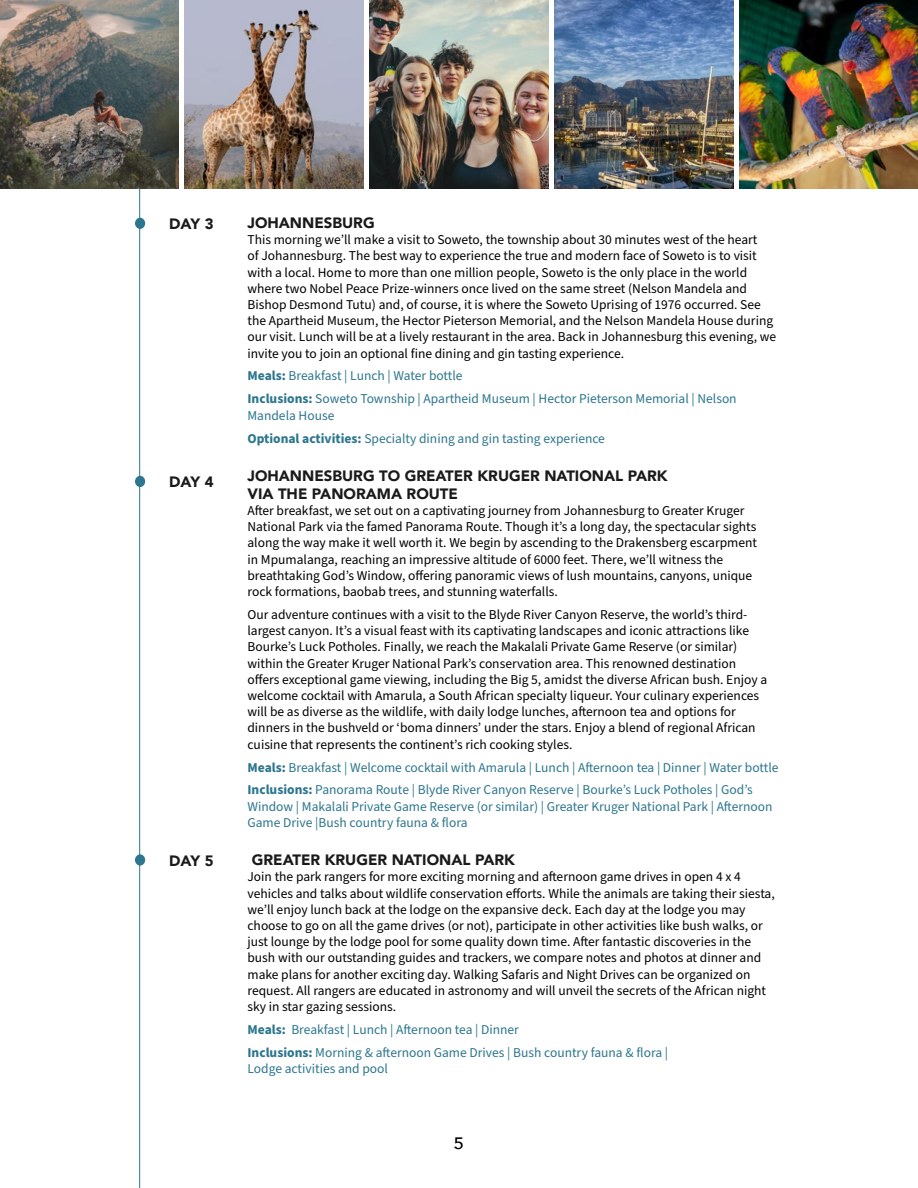
<style>
.page{position:relative;width:918px;height:1188px;background:#fff}
.page>*{position:absolute;margin:0;border:0;box-sizing:border-box;transform-origin:0 0}
.t1{font:500 16.5px "Avenir";color:#000101;scale:1.1 1}
.t2{font:900 15px/18px "Avenir";color:#1a1a1a}
.t3{font:13.5px/16.2px "Source Sans Pro";color:#000}
.t4{font:13.5px/23px "Source Sans Pro";color:#2c768e}
.s1{font-weight:700}
</style>
<div class="page">
<hr style="left:139px;top:0;width:1px;height:1188px;background:#2c768e">
<div style="left:135px;top:218px;width:10px;height:11px;background:#2c768e;border-radius:50%"></div>
<div style="left:135px;top:476px;width:10px;height:11px;background:#2c768e;border-radius:50%"></div>
<div style="left:135px;top:854px;width:10px;height:12px;background:#2c768e;border-radius:50%"></div>
<img style="left:740px;top:0;width:178px;height:189px">
<img style="left:555px;top:0;width:178px;height:189px">
<img style="left:185px;top:0;width:178px;height:189px">
<img style="left:0;top:0;width:178px;height:189px">
<img style="left:370px;top:0;width:178px;height:189px">
<p class="t2" style="left:169px;top:215px;width:46px">DAY 3</p>
<p class="t2" style="left:169px;top:473px;width:46px">DAY 4</p>
<p class="t2" style="left:169px;top:851px;width:46px">DAY 5</p>
<p class="t2" style="left:248px;top:213px;width:129px">JOHANNESBURG</p>
<p class="t3" style="left:248px;top:232px;width:530px">This morning we’ll make a visit to Soweto, the township about 30 minutes west of the heart<br>of Johannesburg. The best way to experience the true and modern face of Soweto is to visit with a local. Home to more than one million people, Soweto is the only place in the world where two Nobel Peace Prize-winners once lived on the same street (Nelson Mandela and Bishop Desmond Tutu) and, of course, it is where the Soweto Uprising of 1976 occurred. See the Apartheid Museum, the Hector Pieterson Memorial, and the Nelson Mandela House during our visit. Lunch will be at a lively restaurant in the area. Back in Johannesburg this evening, we invite you to join an optional fine dining and gin tasting experience.</p>
<p class="t4" style="left:248px;top:365px;width:491px"><span class="s1">Meals:</span> Breakfast | Lunch | Water bottle<br><span class="s1">Inclusions:</span> Soweto Township | Apartheid Museum | Hector Pieterson Memorial | Nelson</p>
<p class="t4" style="left:248px;top:404px;width:359px">Mandela House<br><span class="s1">Optional activities:</span> Specialty dining and gin tasting experience</p>
<p class="t2" style="left:248px;top:466px;width:422px">JOHANNESBURG TO GREATER KRUGER NATIONAL PARK<br>VIA THE PANORAMA ROUTE</p>
<p class="t3" style="left:248px;top:503px;width:511px">After breakfast, we set out on a captivating journey from Johannesburg to Greater Kruger National Park via the famed Panorama Route. Though it’s a long day, the spectacular sights along the way make it well worth it. We begin by ascending to the Drakensberg escarpment in Mpumalanga, reaching an impressive altitude of 6000 feet. There, we’ll witness the breathtaking God’s Window, offering panoramic views of lush mountains, canyons, unique rock formations, baobab trees, and stunning waterfalls.</p>
<p class="t3" style="left:248px;top:607px;width:521px">Our adventure continues with a visit to the Blyde River Canyon Reserve, the world’s third&shy;largest canyon. It’s a visual feast with its captivating landscapes and iconic attractions like Bourke’s Luck Potholes. Finally, we reach the Makalali Private Game Reserve (or similar) within the Greater Kruger National Park’s conservation area. This renowned destination offers exceptional game viewing, including the Big 5, amidst the diverse African bush. Enjoy a welcome cocktail with Amarula, a South African specialty liqueur. Your culinary experiences will be as diverse as the wildlife, with daily lodge lunches, afternoon tea and options for dinners in the bushveld or ‘boma dinners’ under the stars. Enjoy a blend of regional African cuisine that represents the continent’s rich cooking styles.</p>
<p class="t4" style="left:248px;top:756px;width:532px"><span class="s1">Meals:</span> Breakfast | Welcome cocktail with Amarula | Lunch | Afternoon tea | Dinner | Water bottle<br><span class="s1">Inclusions:</span> Panorama Route | Blyde River Canyon Reserve | Bourke’s Luck Potholes | God’s</p>
<p class="t4" style="left:248px;top:799px;width:527px;line-height:16.2px">Window | Makalali Private Game Reserve (or similar) | Greater Kruger National Park | Afternoon<br>Game Drive |Bush country fauna &amp; flora</p>
<p class="t2" style="left:252px;top:851px;width:265px">GREATER KRUGER NATIONAL PARK</p>
<p class="t3" style="left:248px;top:869px;width:529px">Join the park rangers for more exciting morning and afternoon game drives in open 4 x 4 vehicles and talks about wildlife conservation efforts. While the animals are taking their siesta, we’ll enjoy lunch back at the lodge on the expansive deck. Each day at the lodge you may choose to go on all the game drives (or not), participate in other activities like bush walks, or just lounge by the lodge pool for some quality down time. After fantastic discoveries in the bush with our outstanding guides and trackers, we compare notes and photos at dinner and make plans for another exciting day. Walking Safaris and Night Drives can be organized on request. All rangers are educated in astronomy and will unveil the secrets of the African night sky in star gazing sessions.</p>
<p class="t4" style="left:248px;top:1018px;width:422px"><span class="s1">Meals:</span> Breakfast | Lunch | Afternoon tea | Dinner<br><span class="s1">Inclusions:</span> Morning &amp; afternoon Game Drives | Bush country fauna &amp; flora |</p>
<p class="t4" style="left:248px;top:1058px;width:142px">Lodge activities and pool</p>
<p class="t1" style="left:454px;top:1129px;width:11px">5</p>
</div>
